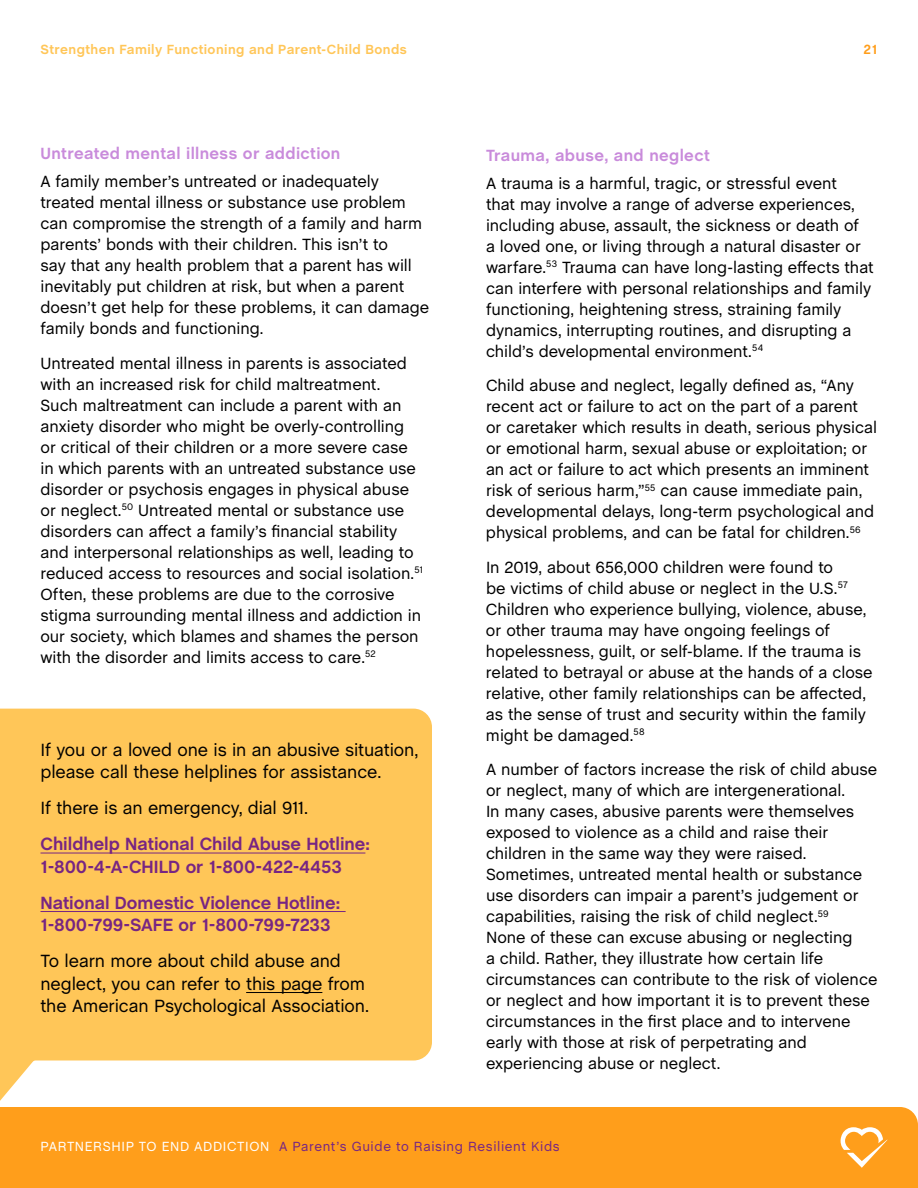
<style>
.page{position:relative;width:918px;height:1188px;background:#fff}
.page>*{position:absolute;margin:0;border:0;box-sizing:border-box;transform-origin:0 0}
.t1{font:18px/22.5px "Chalet";letter-spacing:-.005em;color:#000}
.t2{font:700 18px/22.5px "Chalet";letter-spacing:-.005em;color:#772583}
.t3{font:16.5px/21px "Chalet";letter-spacing:-.005em;color:#000}
.t4{font:700 16.5px "Chalet";letter-spacing:.02em;color:#c98bdb}
.t5{font:13.5px "Chalet";letter-spacing:.045em;color:#772583}
.t6{font:700 13.5px "Chalet";letter-spacing:.03em;color:#ffc658}
.t7{font:700 13.5px "Chalet";color:#ff9e1b}
.s1{color:#fff}
</style>
<div class="page">
<svg style="left:0;top:709px;width:432px;height:392px;background:#fecb68"></svg>
<hr style="left:40px;top:853px;width:325px;height:1px;background:#772583">
<hr style="left:40px;top:911px;width:306px;height:1px;background:#772583">
<hr style="left:246px;top:992px;width:76px;height:1px;background:#000">
<div style="left:0;top:1107px;width:918px;height:81px;background:#ff9e1b"></div>
<svg style="left:841px;top:1127px;width:46px;height:41px"></svg>
<p class="t6" style="left:40px;top:41px;width:368px">Strengthen Family Functioning and Parent-Child Bonds</p>
<p class="t7" style="left:864px;top:41px;width:15px">21</p>
<p class="t4" style="left:40px;top:144px;width:301px">Untreated mental illness or addiction</p>
<p class="t3" style="left:40px;top:171px;width:390px">A family member’s untreated or inadequately treated mental illness or substance use problem can compromise the strength of a family and harm parents’ bonds with their children. This isn’t to<br>say that any health problem that a parent has will inevitably put children at risk, but when a parent doesn’t get help for these problems, it can damage family bonds and functioning.</p>
<p class="t3" style="left:40px;top:353px;width:384px">Untreated mental illness in parents is associated with an increased risk for child maltreatment.<br>Such maltreatment can include a parent with an anxiety disorder who might be overly-controlling or critical of their children or a more severe case in which parents with an untreated substance use disorder or psychosis engages in physical abuse or neglect.<sup>50</sup> Untreated mental or substance use disorders can affect a family’s financial stability and interpersonal relationships as well, leading to reduced access to resources and social isolation.<sup>51<br></sup>Often, these problems are due to the corrosive stigma surrounding mental illness and addiction in our society, which blames and shames the person with the disorder and limits access to care.<sup>52</sup></p>
<p class="t1" style="left:40px;top:738px;width:379px">If you or a loved one is in an abusive situation, please call these helplines for assistance.</p>
<p class="t1" style="left:40px;top:797px;width:269px">If there is an emergency, dial 911.</p>
<p class="t2" style="left:40px;top:834px;width:331px">Childhelp National Child Abuse Hotline:<br>1-800-4-A-CHILD or 1-800-422-4453</p>
<p class="t2" style="left:40px;top:892px;width:301px">National Domestic Violence Hotline:<br>1-800-799-SAFE or 1-800-799-7233</p>
<p class="t1" style="left:40px;top:950px;width:330px">To learn more about child abuse and neglect, you can refer to this page from the American Psychological Association.</p>
<p class="t4" style="left:486px;top:145px;width:225px">Trauma, abuse, and neglect</p>
<p class="t3" style="left:486px;top:173px;width:389px">A trauma is a harmful, tragic, or stressful event<br>that may involve a range of adverse experiences, including abuse, assault, the sickness or death of<br>a loved one, or living through a natural disaster or warfare.<sup>53</sup> Trauma can have long-lasting effects that can interfere with personal relationships and family functioning, heightening stress, straining family dynamics, interrupting routines, and disrupting a child’s developmental environment.<sup>54</sup></p>
<p class="t3" style="left:486px;top:375px;width:393px">Child abuse and neglect, legally defined as, “Any recent act or failure to act on the part of a parent or caretaker which results in death, serious physical or emotional harm, sexual abuse or exploitation; or an act or failure to act which presents an imminent risk of serious harm,”<sup>55</sup> can cause immediate pain, developmental delays, long-term psychological and physical problems, and can be fatal for children.<sup>56</sup></p>
<p class="t3" style="left:486px;top:557px;width:388px">In 2019, about 656,000 children were found to<br>be victims of child abuse or neglect in the U.S.<sup>57<br></sup>Children who experience bullying, violence, abuse, or other trauma may have ongoing feelings of hopelessness, guilt, or self-blame. If the trauma is related to betrayal or abuse at the hands of a close relative, other family relationships can be affected, as the sense of trust and security within the family might be damaged.<sup>58</sup></p>
<p class="t3" style="left:486px;top:759px;width:393px">A number of factors increase the risk of child abuse or neglect, many of which are intergenerational.<br>In many cases, abusive parents were themselves exposed to violence as a child and raise their children in the same way they were raised.<br>Sometimes, untreated mental health or substance use disorders can impair a parent’s judgement or capabilities, raising the risk of child neglect.<sup>59<br></sup>None of these can excuse abusing or neglecting<br>a child. Rather, they illustrate how certain life circumstances can contribute to the risk of violence or neglect and how important it is to prevent these circumstances in the first place and to intervene early with those at risk of perpetrating and experiencing abuse or neglect.</p>
<p class="t5" style="left:40px;top:1138px;width:521px"><span class="s1">PARTNERSHIP TO END ADDICTION</span> A Parent’s Guide to Raising Resilient Kids</p>
</div>
